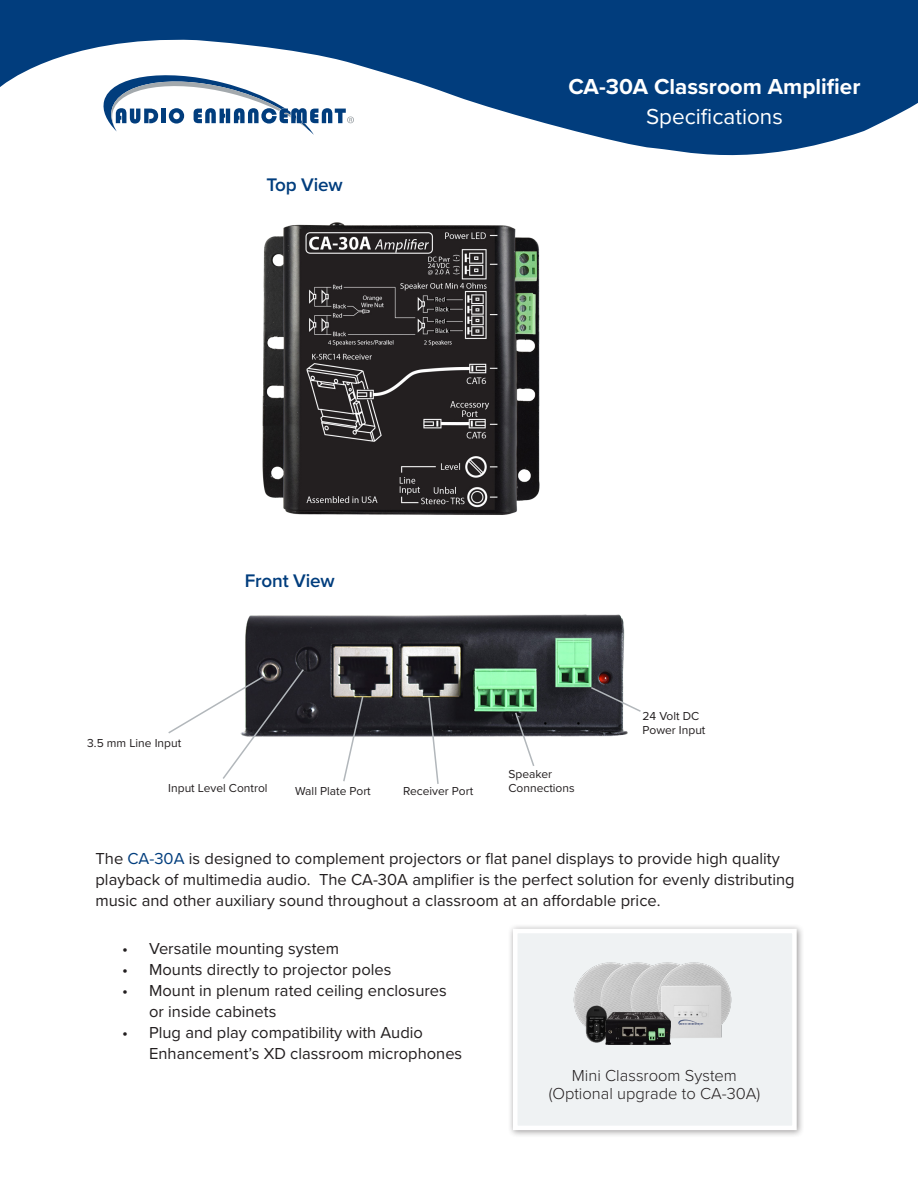
<style>
.page{position:relative;width:918px;height:1188px;background:#fff}
.page>*{position:absolute;margin:0;border:0;box-sizing:border-box;transform-origin:0 0}
.Header_2{font:700 22.5px "Proxima Nova";color:#fff}
.Header_2-2{font:22.5px "Proxima Nova";color:#fff}
.Body_Spec{font:600 18.9px "Proxima Nova";letter-spacing:-.01em;color:#013d7d}
.Body{font:16.5px/21px "Proxima Nova";color:#231f20}
.Body-2{font:300 16.5px "Proxima Nova";color:#231f20}
.DC{font:12px/14.4px "Proxima Nova";color:#231f20}
.s1{color:#013d7d}
</style>
<div class="page">
<svg style="left:0;top:0;width:918px;height:156px;fill:#013d7d"></svg>
<svg style="left:102px;top:74px;width:252px;height:61px"></svg>
<img style="left:262px;top:222px;width:278px;height:293px">
<img style="left:245px;top:614px;width:383px;height:123px">
<svg style="left:168px;top:668px;width:137px;height:111px"></svg>
<svg style="left:342px;top:695px;width:22px;height:87px"></svg>
<svg style="left:427px;top:696px;width:13px;height:88px"></svg>
<svg style="left:514px;top:711px;width:22px;height:55px"></svg>
<svg style="left:589px;top:686px;width:52px;height:27px"></svg>
<div style="left:508px;top:924px;width:296px;height:214px;background:#231f20;opacity:.44"></div>
<div style="left:513px;top:929px;width:284px;height:201px;background:#eff2f3;border:4px solid #fff"></div>
<img style="left:573px;top:962px;width:159px;height:83px">
<img style="left:605px;top:1012px;width:65px;height:33px">
<p class="Body_Spec" style="left:266px;top:171px;width:78px">Top View</p>
<p class="Header_2" style="left:568px;top:69px;width:294px">CA-30A Classroom Amplifier</p>
<p class="Header_2-2" style="left:646px;top:99px;width:138px">Specifications</p>
<p class="Body_Spec" style="left:245px;top:567px;width:91px">Front View</p>
<p class="DC" style="left:87px;top:736px;width:95px">3.5 mm Line Input</p>
<p class="DC" style="left:168px;top:781px;width:101px">Input Level Control</p>
<p class="DC" style="left:295px;top:784px;width:77px">Wall Plate Port</p>
<p class="DC" style="left:403px;top:784px;width:72px">Receiver Port</p>
<p class="DC" style="left:508px;top:766px;width:68px">Speaker<br>Connections</p>
<p class="DC" style="left:643px;top:708px;width:64px">24 Volt DC<br>Power Input</p>
<p class="Body" style="left:96px;top:848px;width:701px">The <span class="s1">CA-30A</span> is designed to complement projectors or flat panel displays to provide high quality playback of multimedia audio. The CA-30A amplifier is the perfect solution for evenly distributing music and other auxiliary sound throughout a classroom at an affordable price.</p>
<p class="Body" style="left:122px;top:938px;width:219px">• Versatile mounting system</p>
<p class="Body" style="left:122px;top:959px;width:271px">• Mounts directly to projector poles</p>
<p class="Body" style="left:149px;top:980px;width:299px;text-indent:-27px">• Mount in plenum rated ceiling enclosures or inside cabinets</p>
<p class="Body" style="left:149px;top:1022px;width:315px;text-indent:-27px">• Plug and play compatibility with Audio<br>Enhancement’s XD classroom microphones</p>
<p class="Body-2" style="left:572px;top:1064px;width:166px">Mini Classroom System</p>
<p class="Body-2" style="left:549px;top:1082px;width:213px">(Optional upgrade to CA-30A)</p>
</div>
